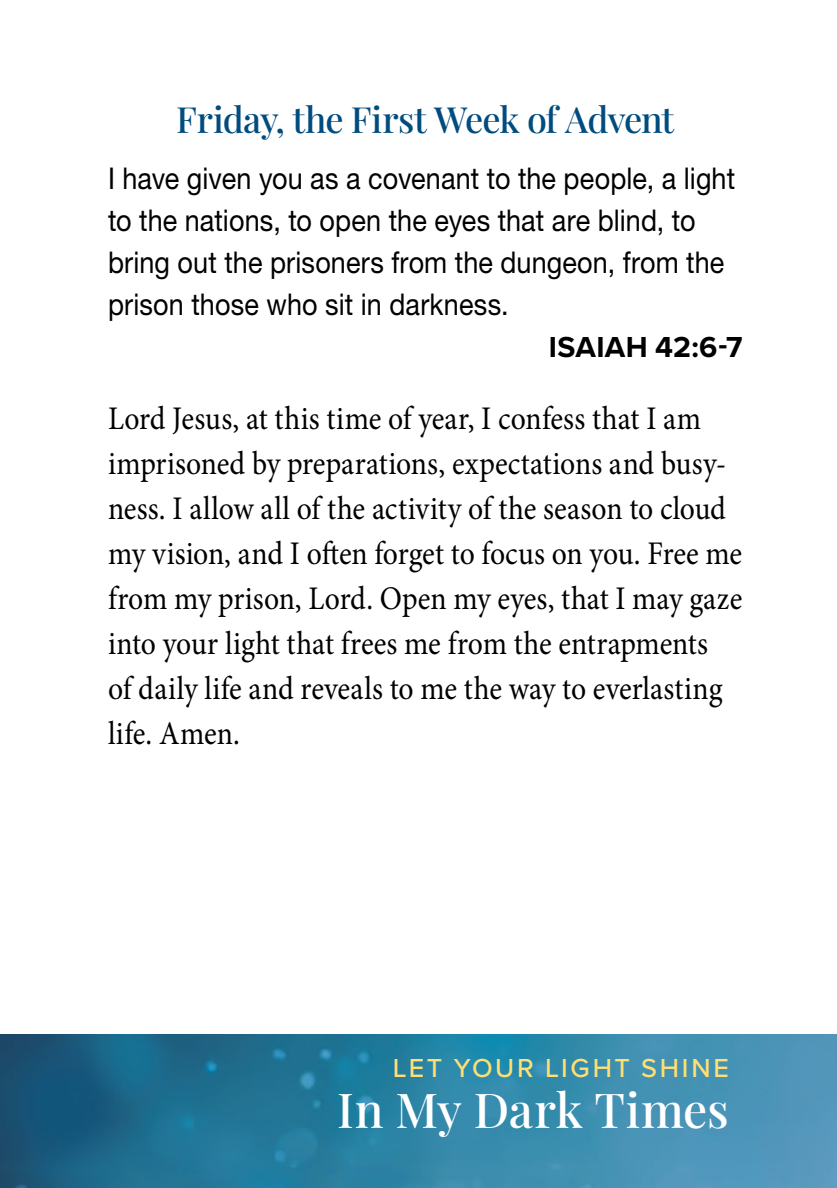
<style>
.page{position:relative;width:837px;height:1188px;background:#fff}
.page>*{position:absolute;margin:0;border:0;box-sizing:border-box;transform-origin:0 0}
.t1{font:500 48px "Playfair Display";letter-spacing:-.005em;color:#fff}
.t2{font:500 36px "Playfair Display";letter-spacing:-.025em;color:#004c7f}
.t3{font:33px/45px "Minion Pro";color:#000;scale:.9 1}
.t4{font:30px/42px "Helvetica Neue LT Std";letter-spacing:.005em;color:#000;scale:.9 1}
.t5{font:700 30px "Proxima Nova";letter-spacing:.01em;color:#000}
.t6{font:500 27px "Proxima Nova";letter-spacing:.1em;color:#ffde73}
</style>
<div class="page">
<img style="left:0;top:1035px;width:837px;height:153px">
<p class="t2" style="left:176px;top:92px;width:500px">Friday, the First Week of Advent</p>
<p class="t4" style="left:108px;top:157px;width:698px">I have given you as a covenant to the people, a light to the nations, to open the eyes that are blind, to bring out the prisoners from the dungeon, from the prison those who sit in darkness.</p>
<p class="t5" style="left:549px;top:325px;width:195px">ISAIAH 42:6-7</p>
<p class="t3" style="left:108px;top:396px;width:706px">Lord Jesus, at this time of year, I confess that I am imprisoned by preparations, expectations and busy&shy;ness. I allow all of the activity of the season to cloud my vision, and I often forget to focus on you. Free me from my prison, Lord. Open my eyes, that I may gaze into your light that frees me from the entrapments<br>of daily life and reveals to me the way to everlasting life. Amen.</p>
<p class="t6" style="left:393px;top:1048px;width:338px">LET YOUR LIGHT SHINE</p>
<h1 class="t1" style="left:337px;top:1073px;width:393px">In My Dark Times</h1>
</div>
